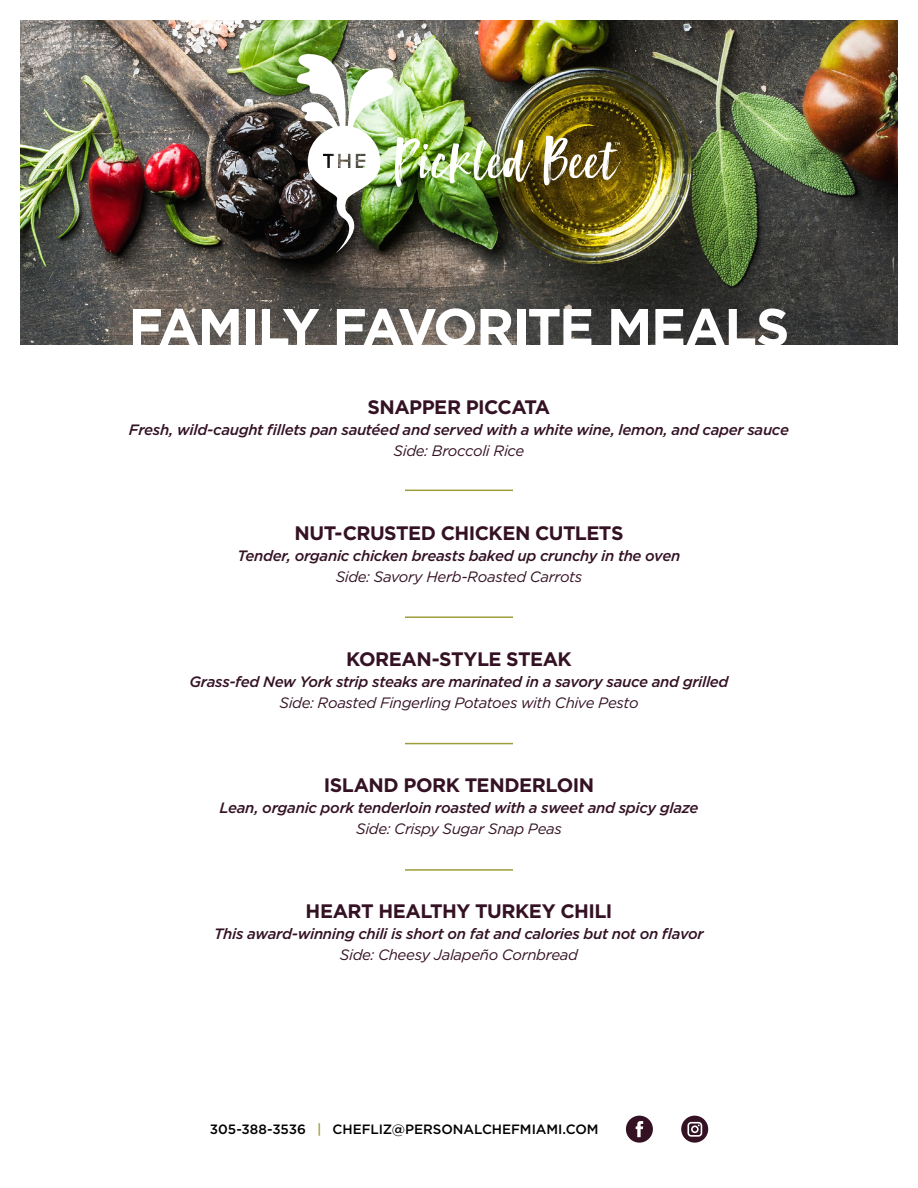
<style>
.page{position:relative;width:918px;height:1188px;background:#fff}
.page>*{position:absolute;margin:0;border:0;box-sizing:border-box;transform-origin:0 0}
.t1{font:700 52.5px "Gotham";letter-spacing:-.04em;color:#fff}
.t2{font:700 19.5px "Gotham";letter-spacing:-.025em;color:#341224}
.t3{font:italic 500 15px "Gotham";letter-spacing:-.02em;color:#341224}
.t4{font:italic 15px "Gotham";letter-spacing:-.025em;color:#341224}
.t5{font:500 13.5px "Gotham";letter-spacing:-.005em;color:#000}
.s1{color:#9d9e3b}
</style>
<div class="page">
<img style="left:20px;top:20px;width:878px;height:324px">
<div style="left:626px;top:1116px;width:27px;height:27px;background:#341224;border-radius:50%"></div>
<svg style="left:636px;top:1121px;width:7px;height:16px"></svg>
<div style="left:681px;top:1116px;width:27px;height:27px;background:#341224;border-radius:50%"></div>
<svg style="left:687px;top:1122px;width:15px;height:15px"></svg>
<hr style="left:405px;top:490px;width:108px;height:1px;background:#9d9e3b">
<hr style="left:405px;top:616px;width:108px;height:2px;background:#9d9e3b">
<hr style="left:405px;top:743px;width:108px;height:1px;background:#9d9e3b">
<hr style="left:405px;top:869px;width:108px;height:2px;background:#9d9e3b">
<img style="left:295px;top:52px;width:236px;height:201px">
<svg style="left:544px;top:136px;width:77px;height:49px"></svg>
<h1 class="t1" style="left:129px;top:292px;width:662px">FAMILY FAVORITE MEALS</h1>
<h2 class="t2" style="left:368px;top:394px;width:184px">SNAPPER PICCATA</h2>
<p class="t3" style="left:129px;top:420px;width:662px">Fresh, wild-caught fillets pan sautéed and served with a white wine, lemon, and caper sauce</p>
<p class="t4" style="left:394px;top:441px;width:132px">Side: Broccoli Rice</p>
<h2 class="t2" style="left:295px;top:520px;width:330px">NUT-CRUSTED CHICKEN CUTLETS</h2>
<p class="t3" style="left:238px;top:546px;width:444px">Tender, organic chicken breasts baked up crunchy in the oven</p>
<p class="t4" style="left:336px;top:567px;width:248px">Side: Savory Herb-Roasted Carrots</p>
<h2 class="t2" style="left:346px;top:646px;width:227px">KOREAN-STYLE STEAK</h2>
<p class="t3" style="left:189px;top:672px;width:541px">Grass-fed New York strip steaks are marinated in a savory sauce and grilled</p>
<p class="t4" style="left:279px;top:693px;width:361px">Side: Roasted Fingerling Potatoes with Chive Pesto</p>
<h2 class="t2" style="left:324px;top:772px;width:272px">ISLAND PORK TENDERLOIN</h2>
<p class="t3" style="left:219px;top:798px;width:481px">Lean, organic pork tenderloin roasted with a sweet and spicy glaze</p>
<p class="t4" style="left:356px;top:819px;width:207px">Side: Crispy Sugar Snap Peas</p>
<h2 class="t2" style="left:306px;top:898px;width:308px">HEART HEALTHY TURKEY CHILI</h2>
<p class="t3" style="left:214px;top:924px;width:491px">This award-winning chili is short on fat and calories but not on flavor</p>
<p class="t4" style="left:340px;top:945px;width:240px">Side: Cheesy Jalapeño Cornbread</p>
<p class="t5" style="left:210px;top:1120px;width:390px">305-388-3536 <span class="s1">|</span> CHEFLIZ@PERSONALCHEFMIAMI.COM</p>
</div>
